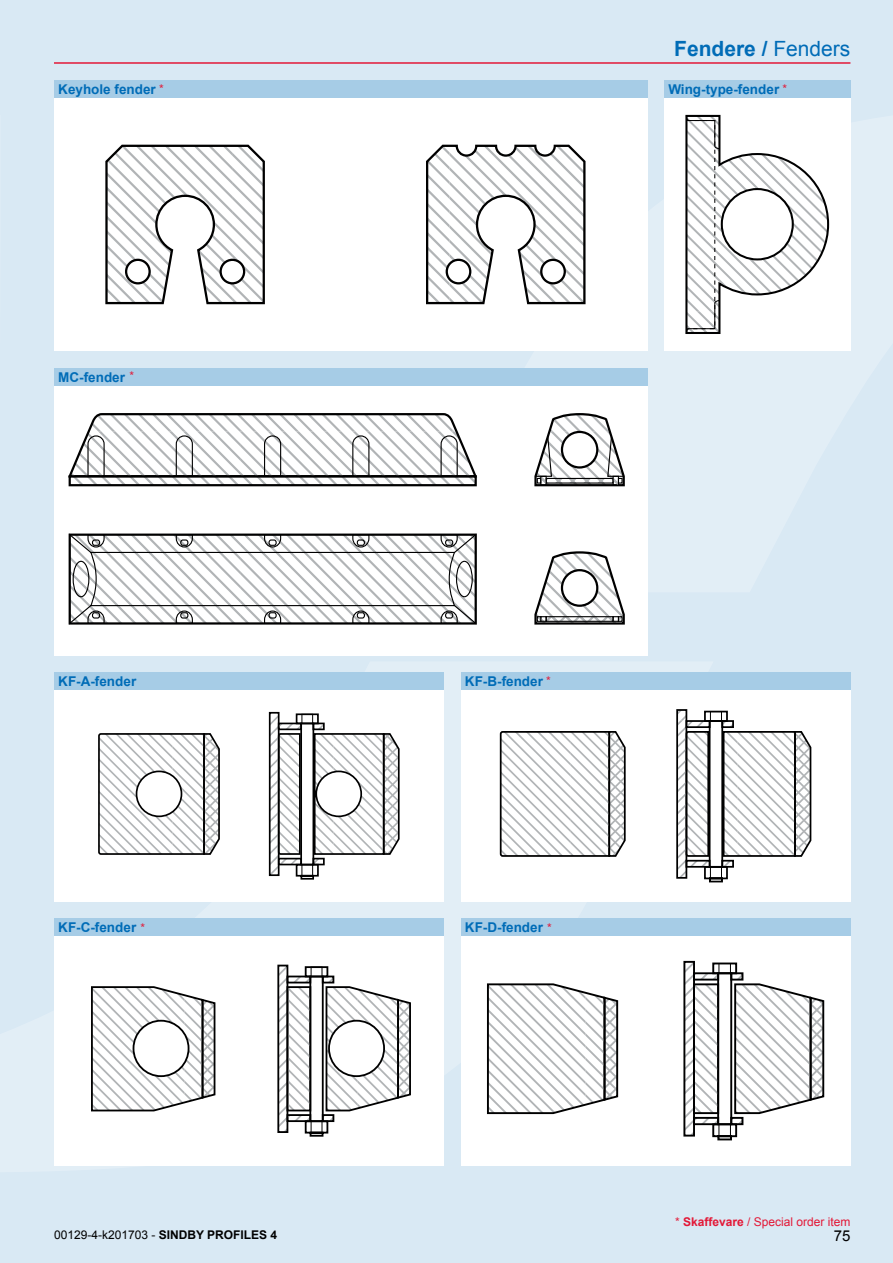
<style>
.page{position:relative;width:893px;height:1263px;background:#d9e9f4}
.page>*{position:absolute;margin:0;border:0;box-sizing:border-box;transform-origin:0 0}
.t1{font:700 21px "Arial";color:#006cb7}
.t2{font:15px "Arial";color:#000}
.t3{font:700 13.5px "Arial";color:#006cb7}
.t4{font:12px "Arial";color:#e31837}
.t5{font:12px "Arial";color:#000}
.s1{font-weight:400}
.s2{font-weight:700}
</style>
<div class="page">
<svg style="left:54px;top:672px;width:660px;height:494px;fill:#e2eef6"></svg>
<hr style="left:54px;top:62px;width:796px;height:2px;background:#e31837">
<div style="left:54px;top:98px;width:593px;height:253px;background:#fff"></div>
<svg style="left:105px;top:145px;width:160px;height:159px"></svg>
<svg style="left:426px;top:145px;width:159px;height:159px"></svg>
<div style="left:54px;top:385px;width:593px;height:270px;background:#fff"></div>
<svg style="left:74px;top:478px;width:400px;height:5px"></svg>
<div style="left:69px;top:475px;width:408px;height:11px;border:2px solid #000"></div>
<svg style="left:68px;top:413px;width:409px;height:65px"></svg>
<svg style="left:534px;top:413px;width:91px;height:74px"></svg>
<svg style="left:534px;top:551px;width:91px;height:74px"></svg>
<div style="left:612px;top:616px;width:7px;height:6px;border:1px solid #000"></div>
<svg style="left:68px;top:533px;width:409px;height:92px"></svg>
<div style="left:54px;top:690px;width:390px;height:212px;background:#fff"></div>
<svg style="left:98px;top:733px;width:122px;height:122px"></svg>
<svg style="left:268px;top:712px;width:132px;height:168px"></svg>
<div style="left:461px;top:690px;width:389px;height:212px;background:#fff"></div>
<svg style="left:500px;top:731px;width:126px;height:126px"></svg>
<svg style="left:796px;top:731px;width:15px;height:126px"></svg>
<svg style="left:729px;top:731px;width:67px;height:126px"></svg>
<svg style="left:729px;top:720px;width:5px;height:8px"></svg>
<svg style="left:729px;top:860px;width:5px;height:8px"></svg>
<svg style="left:676px;top:709px;width:53px;height:173px"></svg>
<div style="left:461px;top:936px;width:389px;height:229px;background:#fff"></div>
<svg style="left:683px;top:961px;width:141px;height:179px"></svg>
<svg style="left:487px;top:983px;width:132px;height:132px"></svg>
<div style="left:54px;top:936px;width:390px;height:229px;background:#fff"></div>
<svg style="left:277px;top:965px;width:134px;height:172px"></svg>
<svg style="left:91px;top:986px;width:125px;height:126px"></svg>
<div style="left:664px;top:98px;width:186px;height:253px;background:#fff"></div>
<svg style="left:685px;top:115px;width:144px;height:219px"></svg>
<div style="left:54px;top:81px;width:593px;height:17px;background:#a6cce6"></div>
<div style="left:54px;top:368px;width:593px;height:17px;background:#a6cce6"></div>
<div style="left:54px;top:673px;width:390px;height:17px;background:#a6cce6"></div>
<div style="left:54px;top:919px;width:390px;height:17px;background:#a6cce6"></div>
<div style="left:461px;top:673px;width:389px;height:17px;background:#a6cce6"></div>
<div style="left:461px;top:919px;width:389px;height:17px;background:#a6cce6"></div>
<div style="left:664px;top:81px;width:186px;height:17px;background:#a6cce6"></div>
<h1 class="t1" style="left:674px;top:35px;width:178px">Fendere / <span class="s1">Fenders</span></h1>
<p class="t4" style="left:783px;top:80px;width:6px">*</p>
<p class="t4" style="left:159px;top:80px;width:6px">*</p>
<p class="t3" style="left:668px;top:80px;width:112px">Wing-type-fender</p>
<p class="t3" style="left:58px;top:80px;width:99px">Keyhole fender</p>
<p class="t4" style="left:129px;top:368px;width:6px">*</p>
<p class="t3" style="left:58px;top:368px;width:68px">MC-fender</p>
<p class="t3" style="left:58px;top:672px;width:79px">KF-A-fender</p>
<p class="t3" style="left:465px;top:672px;width:79px">KF-B-fender</p>
<p class="t4" style="left:546px;top:673px;width:6px">*</p>
<p class="t3" style="left:58px;top:919px;width:79px">KF-C-fender</p>
<p class="t3" style="left:465px;top:919px;width:79px">KF-D-fender</p>
<p class="t4" style="left:141px;top:920px;width:6px">*</p>
<p class="t4" style="left:547px;top:920px;width:6px">*</p>
<p class="t4" style="left:675px;top:1214px;width:177px">* <span class="s2">Skaffevare</span> / Special order item</p>
<p class="t5" style="left:54px;top:1227px;width:225px">00129-4-k201703 - <span class="s2">SINDBY PROFILES 4</span></p>
<p class="t2" style="left:834px;top:1226px;width:18px">75</p>
</div>
